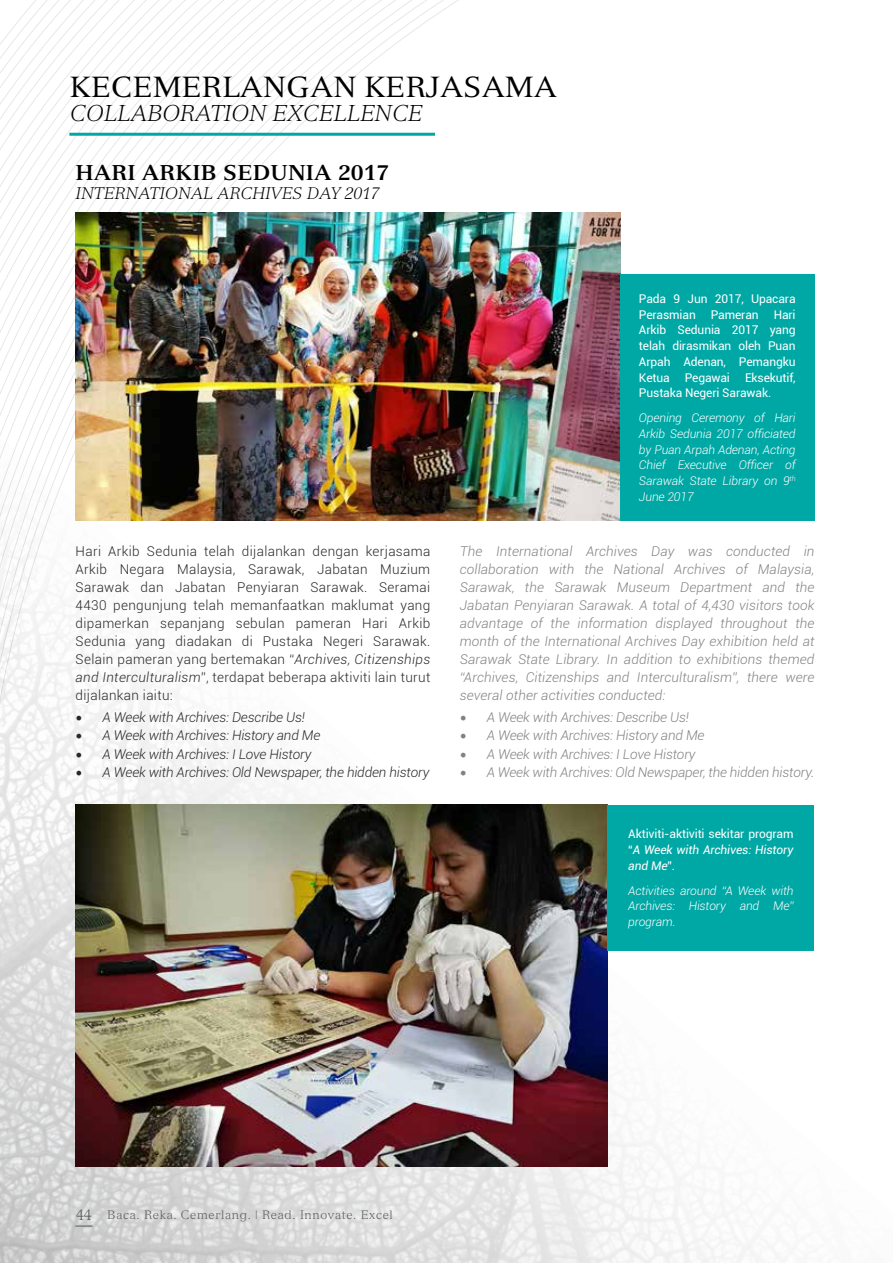
<style>
.page{position:relative;width:893px;height:1263px;background:#fff}
.page>*{position:absolute;margin:0;border:0;box-sizing:border-box;transform-origin:0 0}
.t1{font:28.5px "Versailles";color:#000}
.t2{font:italic 300 22.5px "Versailles";color:#000}
.t3{font:700 21px "Versailles";color:#000}
.t4{font:italic 300 16.5px "Versailles";color:#000}
.t5{font:italic 300 13.5px/18px "Roboto";letter-spacing:-.01em;color:#808285;text-align:justify}
.t6{font:300 13.5px/18px "Roboto";letter-spacing:.025em;color:#292829;text-align:justify}
.t7{font:italic 300 13.5px "Roboto";letter-spacing:-.01em;color:#292829}
.t8{font:12px/15.8px "Roboto";letter-spacing:-.01em;color:#fff}
.t9{font:italic 300 12px/15.8px "Roboto";letter-spacing:-.01em;color:#fff;text-align:justify}
.t10{font:300 12px "Versailles";letter-spacing:.05em;color:#58595b}
.s1{font-style:italic}
.s2{font-family:"Minion Pro";font-weight:400;font-style:normal;font-size:18px}
.s3{font-size:15px}
</style>
<div class="page">
<img style="left:0;top:274px;width:815px;height:989px">
<svg style="left:0;top:520px;width:704px;height:291px"></svg>
<svg style="left:0;top:520px;width:679px;height:266px"></svg>
<svg style="left:0;top:212px;width:627px;height:523px"></svg>
<svg style="left:0;top:0;width:523px;height:635px"></svg>
<svg style="left:75px;top:1226px;width:17px;height:1px"></svg>
<img style="left:76px;top:212px;width:544px;height:308px">
<div style="left:620px;top:274px;width:194px;height:246px;background:#00a8a5"></div>
<img style="left:76px;top:805px;width:531px;height:362px">
<div style="left:607px;top:805px;width:207px;height:145px;background:#00a8a5"></div>
<hr style="left:69px;top:133px;width:366px;height:3px;background:#00a8a5">
<h1 class="t1" style="left:70px;top:70px;width:489px">KECEMERLANGAN KERJASAMA</h1>
<h2 class="t2" style="left:70px;top:99px;width:354px">COLLABORATION EXCELLENCE</h2>
<h3 class="t3" style="left:76px;top:159px;width:315px">HARI ARKIB SEDUNIA 2017</h3>
<p class="t4" style="left:76px;top:184px;width:305px">INTERNATIONAL ARCHIVES DAY 2017</p>
<p class="t6" style="left:76px;top:542px;width:356px">Hari Arkib Sedunia telah dijalankan dengan kerjasama Arkib Negara Malaysia, Sarawak, Jabatan Muzium Sarawak dan Jabatan Penyiaran Sarawak. Seramai 4430 pengunjung telah memanfaatkan maklumat yang dipamerkan sepanjang sebulan pameran Hari Arkib Sedunia yang diadakan di Pustaka Negeri Sarawak.<br>Selain pameran yang bertemakan “<span class="s1">Archives, Citizenships and Interculturalism</span>”, terdapat beberapa aktiviti lain turut dijalankan iaitu:</p>
<p class="t7" style="left:76px;top:708px;width:231px"><span class="s2">•</span> A Week with Archives: Describe Us!</p>
<p class="t7" style="left:76px;top:726px;width:246px"><span class="s2">•</span> A Week with Archives: History and Me</p>
<p class="t7" style="left:76px;top:744px;width:237px"><span class="s2">•</span> A Week with Archives: I Love History</p>
<p class="t7" style="left:76px;top:762px;width:355px"><span class="s2">•</span> A Week with Archives: Old Newspaper, the hidden history</p>
<p class="t8" style="left:639px;top:290px;width:158px">Pada 9 Jun 2017, Upacara<br>Perasmian</p>
<p class="t8" style="left:639px;top:306px;width:158px;text-align:justify;text-indent:135px">Hari Arkib Sedunia 2017 yang telah dirasmikan oleh Puan Arpah Adenan, Pemangku Ketua</p>
<p class="t8" style="left:711px;top:306px;width:49px">Pameran</p>
<p class="t8" style="left:639px;top:369px;width:158px;text-indent:106px">Eksekutif,<br>Pustaka Negeri Sarawak.</p>
<p class="t9" style="left:639px;top:410px;width:158px">Opening Ceremony of Hari Arkib Sedunia 2017 officiated by Puan Arpah Adenan, Acting Chief Executive Officer of Sarawak State Library on 9<sup>th </sup>June 2017</p>
<p class="t8" style="left:685px;top:369px;width:47px">Pegawai</p>
<p class="t5" style="left:460px;top:542px;width:356px">The International Archives Day was conducted in collaboration with the National Archives of Malaysia, Sarawak, the Sarawak Museum Department and the Jabatan Penyiaran Sarawak. A total of 4,430 visitors took advantage of the information displayed throughout the month of the International Archives Day exhibition held at Sarawak State Library. In addition to exhibitions themed “Archives, Citizenships and Interculturalism”, there were several other activities conducted:</p>
<p class="t5" style="left:460px;top:708px;width:231px"><span class="s2">•</span> A Week with Archives: Describe Us!</p>
<p class="t5" style="left:460px;top:726px;width:246px"><span class="s2">•</span> A Week with Archives: History and Me</p>
<p class="t5" style="left:460px;top:744px;width:237px"><span class="s2">•</span> A Week with Archives: I Love History</p>
<p class="t5" style="left:460px;top:762px;width:356px"><span class="s2">•</span> A Week with Archives: Old Newspaper, the hidden history.</p>
<p class="t8" style="left:628px;top:826px;width:167px;text-align:justify">Aktiviti-aktiviti sekitar program “<span class="s1">A Week with Archives: History and Me</span>”.</p>
<p class="t9" style="left:628px;top:882px;width:167px">Activities around “A Week with Archives: History and Me” program.</p>
<p class="t10" style="left:76px;top:1207px;width:318px"><span class="s3">44</span> Baca. Reka. Cemerlang. | Read. Innovate. Excel</p>
</div>
